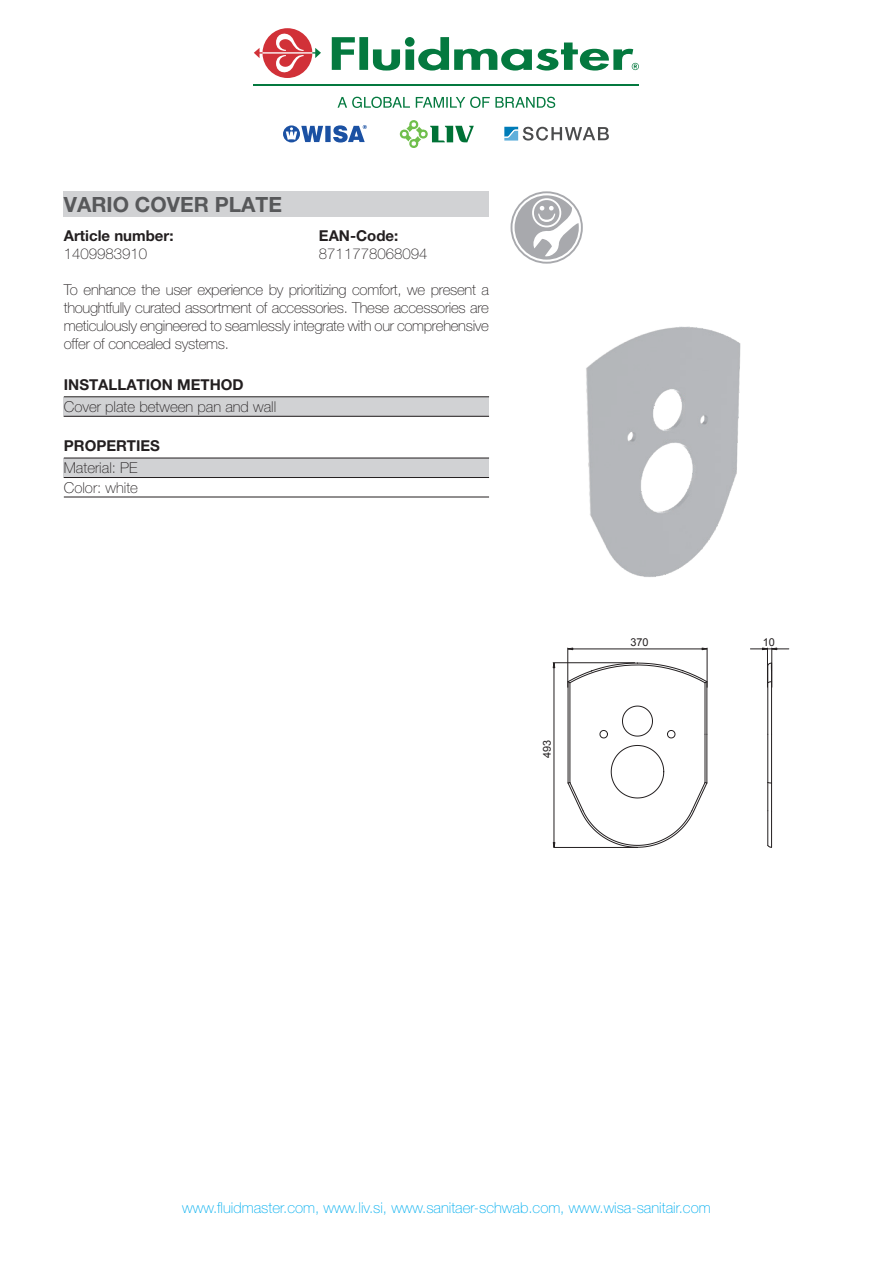
<style>
.page{position:relative;width:893px;height:1263px;background:#fff}
.page>*{position:absolute;margin:0;border:0;box-sizing:border-box;transform-origin:0 0}
.t1{font:700 21px "Helvetica Neue LT Pro";color:#57585a}
.t2{font:100 15px/18px "Helvetica Neue LT Pro";color:#231f20;text-align:justify}
.t3{font:100 15px "Helvetica Neue LT Pro";color:#00aeef}
.t4{font:700 15px "Helvetica Neue LT Pro";color:#231f20}
.t5{font:10.95px "Arial";color:#231f20}
</style>
<div class="page">
<svg style="left:332px;top:37px;width:307px;height:34px"></svg>
<svg style="left:254px;top:28px;width:67px;height:50px"></svg>
<svg style="left:338px;top:97px;width:217px;height:11px"></svg>
<hr style="left:254px;top:84px;width:385px;height:1px;background:#04793f">
<svg style="left:283px;top:125px;width:84px;height:18px"></svg>
<svg style="left:399px;top:120px;width:75px;height:28px"></svg>
<svg style="left:504px;top:127px;width:105px;height:14px"></svg>
<img style="left:586px;top:326px;width:155px;height:251px">
<hr style="left:767px;top:683px;width:1px;height:51px;background:#231f20">
<hr style="left:771px;top:682px;width:1px;height:52px;background:#231f20">
<hr style="left:767px;top:734px;width:1px;height:48px;background:#231f20">
<hr style="left:771px;top:734px;width:1px;height:49px;background:#231f20">
<svg style="left:767px;top:782px;width:5px;height:29px"></svg>
<hr style="left:767px;top:811px;width:1px;height:34px;background:#231f20">
<hr style="left:771px;top:811px;width:1px;height:36px;background:#231f20">
<svg style="left:768px;top:662px;width:3px;height:22px"></svg>
<svg style="left:568px;top:662px;width:139px;height:22px"></svg>
<hr style="left:706px;top:682px;width:1px;height:52px;background:#231f20">
<hr style="left:705px;top:683px;width:1px;height:51px;background:#231f20">
<hr style="left:705px;top:734px;width:1px;height:48px;background:#231f20">
<hr style="left:706px;top:734px;width:1px;height:49px;background:#231f20">
<hr style="left:569px;top:683px;width:1px;height:99px;background:#231f20">
<hr style="left:568px;top:682px;width:1px;height:101px;background:#231f20">
<svg style="left:667px;top:730px;width:9px;height:9px"></svg>
<svg style="left:622px;top:705px;width:31px;height:32px"></svg>
<svg style="left:599px;top:730px;width:9px;height:9px"></svg>
<svg style="left:567px;top:745px;width:141px;height:103px"></svg>
<hr style="left:554px;top:847px;width:84px;height:1px;background:#231f20">
<hr style="left:553px;top:662px;width:82px;height:1px;background:#231f20">
<hr style="left:554px;top:668px;width:1px;height:179px;background:#231f20">
<svg style="left:553px;top:662px;width:2px;height:6px"></svg>
<hr style="left:567px;top:648px;width:1px;height:39px;background:#231f20">
<hr style="left:707px;top:648px;width:1px;height:39px;background:#231f20">
<hr style="left:573px;top:649px;width:129px;height:1px;background:#231f20">
<svg style="left:702px;top:648px;width:6px;height:2px"></svg>
<svg style="left:567px;top:648px;width:6px;height:2px"></svg>
<hr style="left:771px;top:648px;width:1px;height:39px;background:#231f20">
<hr style="left:767px;top:648px;width:1px;height:39px;background:#231f20">
<hr style="left:750px;top:649px;width:39px;height:1px;background:#231f20">
<svg style="left:762px;top:648px;width:15px;height:2px"></svg>
<div style="left:64px;top:191px;width:425px;height:26px;background:#d1d2d4"></div>
<div style="left:64px;top:397px;width:425px;height:19px;background:#d1d2d4"></div>
<hr style="left:64px;top:396px;width:425px;height:1px;background:#231f20">
<hr style="left:64px;top:416px;width:425px;height:1px;background:#231f20">
<div style="left:64px;top:458px;width:425px;height:19px;background:#d1d2d4"></div>
<hr style="left:64px;top:458px;width:425px;height:1px;background:#231f20">
<hr style="left:64px;top:477px;width:425px;height:1px;background:#231f20">
<hr style="left:64px;top:497px;width:425px;height:1px;background:#231f20">
<svg style="left:511px;top:191px;width:72px;height:73px"></svg>
<h1 class="t1" style="left:64px;top:191px;width:220px">VARIO COVER PLATE</h1>
<p class="t4" style="left:64px;top:227px;width:111px">Article number:</p>
<p class="t4" style="left:319px;top:227px;width:81px">EAN-Code:</p>
<p class="t2" style="left:64px;top:245px;width:85px">1409983910</p>
<p class="t2" style="left:319px;top:245px;width:110px">8711778068094</p>
<p class="t2" style="left:64px;top:281px;width:427px">To enhance the user experience by prioritizing comfort, we present a thoughtfully curated assortment of accessories. These accessories are meticulously engineered to seamlessly integrate with our comprehensive offer of concealed systems.</p>
<p class="t4" style="left:64px;top:375px;width:181px">INSTALLATION METHOD</p>
<p class="t2" style="left:64px;top:397px;width:214px">Cover plate between pan and wall</p>
<p class="t4" style="left:64px;top:436px;width:98px">PROPERTIES</p>
<p class="t2" style="left:64px;top:458px;width:76px;line-height:19.5px">Material: PE<br>Color: white</p>
<p class="t5" style="left:540px;top:758px;width:20px;rotate:-90deg">493</p>
<p class="t5" style="left:630px;top:635px;width:20px">370</p>
<p class="t5" style="left:763px;top:635px;width:14px">10</p>
<p class="t3" style="left:182px;top:1199px;width:530px">www.fluidmaster.com, www.liv.si, www.sanitaer-schwab.com, www.wisa-sanitair.com</p>
</div>
